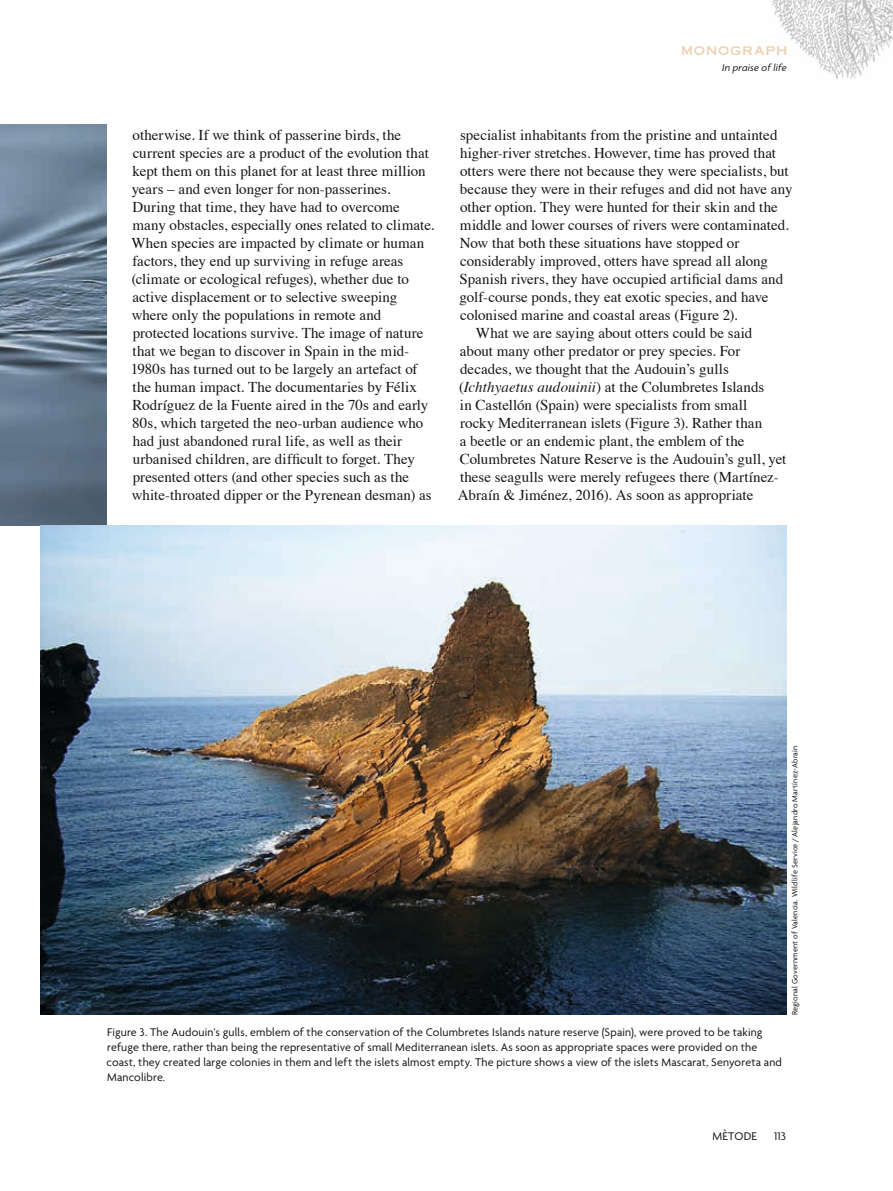
<style>
.page{position:relative;width:893px;height:1191px;background:#fff}
.page>*{position:absolute;margin:0;border:0;box-sizing:border-box;transform-origin:0 0}
.t1{font:15px/18px "Times";color:#151616}
.t2{font:12px/15px "Agenda";letter-spacing:.015em;color:#151616}
.t3{font:12px "Copperplate Thirty One AB";letter-spacing:.06em;color:#eed1af}
.t4{font:italic 10.5px "Agenda";letter-spacing:.01em;color:#151616}
.t5{font:8.25px "Agenda";letter-spacing:.02em;color:#151616}
.s1{font-style:italic}
</style>
<div class="page">
<img style="left:770px;top:0;width:123px;height:80px">
<img style="left:0;top:124px;width:106px;height:402px">
<img style="left:40px;top:526px;width:747px;height:488px">
<p class="t3" style="left:681px;top:44px;width:108px">MONOGRAPH</p>
<p class="t4" style="left:722px;top:61px;width:66px">In praise of life</p>
<p class="t1" style="left:131px;top:125px;width:305px">otherwise. If we think of passerine birds, the current species are a product of the evolution that kept them on this planet for at least three million years – and even longer for non-passerines.<br>During that time, they have had to overcome many obstacles, especially ones related to climate.<br>When species are impacted by climate or human factors, they end up surviving in refuge areas (climate or ecological refuges), whether due to active displacement or to selective sweeping where only the populations in remote and protected locations survive. The image of nature that we began to discover in Spain in the mid-1980s has turned out to be largely an artefact of the human impact. The documentaries by Félix Rodríguez de la Fuente aired in the 70s and early 80s, which targeted the neo-urban audience who had just abandoned rural life, as well as their urbanised children, are difficult to forget. They presented otters (and other species such as the white-throated dipper or the Pyrenean desman) as</p>
<p class="t1" style="left:460px;top:125px;width:319px">specialist inhabitants from the pristine and untainted</p>
<p class="t1" style="left:460px;top:143px;width:318px">higher-river stretches. However, time has proved that</p>
<p class="t1" style="left:460px;top:161px;width:330px">otters were there not because they were specialists, but</p>
<p class="t1" style="left:460px;top:179px;width:334px">because they were in their refuges and did not have any</p>
<p class="t1" style="left:460px;top:197px;width:319px">other option. They were hunted for their skin and the</p>
<p class="t1" style="left:460px;top:215px;width:330px">middle and lower courses of rivers were contaminated.</p>
<p class="t1" style="left:460px;top:233px;width:281px">Now that both these situations have stopped or</p>
<p class="t1" style="left:460px;top:251px;width:309px">considerably improved, otters have spread all along</p>
<p class="t1" style="left:460px;top:269px;width:325px">Spanish rivers, they have occupied artificial dams and</p>
<p class="t1" style="left:460px;top:287px;width:310px">golf-course ponds, they eat exotic species, and have</p>
<p class="t1" style="left:460px;top:305px;width:279px">colonised marine and coastal areas (Figure 2).</p>
<p class="t1" style="left:476px;top:323px;width:278px">What we are saying about otters could be said</p>
<p class="t1" style="left:460px;top:341px;width:282px">about many other predator or prey species. For</p>
<p class="t1" style="left:460px;top:359px;width:270px">decades, we thought that the Audouin’s gulls</p>
<p class="t1" style="left:459px;top:377px;width:307px">(<span class="s1">Ichthyaetus audouinii</span>) at the Columbretes Islands</p>
<p class="t1" style="left:460px;top:395px;width:289px">in Castellón (Spain) were specialists from small</p>
<p class="t1" style="left:460px;top:413px;width:304px">rocky Mediterranean islets (Figure 3). Rather than</p>
<p class="t1" style="left:460px;top:431px;width:286px">a beetle or an endemic plant, the emblem of the</p>
<p class="t1" style="left:460px;top:449px;width:328px">Columbretes Nature Reserve is the Audouin’s gull, yet</p>
<p class="t1" style="left:460px;top:467px;width:320px">these seagulls were merely refugees there (Martínez-</p>
<p class="t1" style="left:458px;top:485px;width:297px">Abraín &amp; Jiménez, 2016). As soon as appropriate</p>
<p class="t2" style="left:107px;top:1024px;width:677px">Figure 3. The Audouin’s gulls, emblem of the conservation of the Columbretes Islands nature reserve (Spain), were proved to be taking refuge there, rather than being the representative of small Mediterranean islets. As soon as appropriate spaces were provided on the coast, they created large colonies in them and left the islets almost empty. The picture shows a view of the islets Mascarat, Senyoreta and Mancolibre.</p>
<p class="t5" style="left:790px;top:1015px;width:271px;rotate:-90deg">Regional Government of Valencia. Wildlife Service /Alejandro Martínez-Abraín</p>
<p class="t2" style="left:712px;top:1128px;width:46px">MÈTODE</p>
<p class="t2" style="left:774px;top:1128px;width:13px">113</p>
</div>
